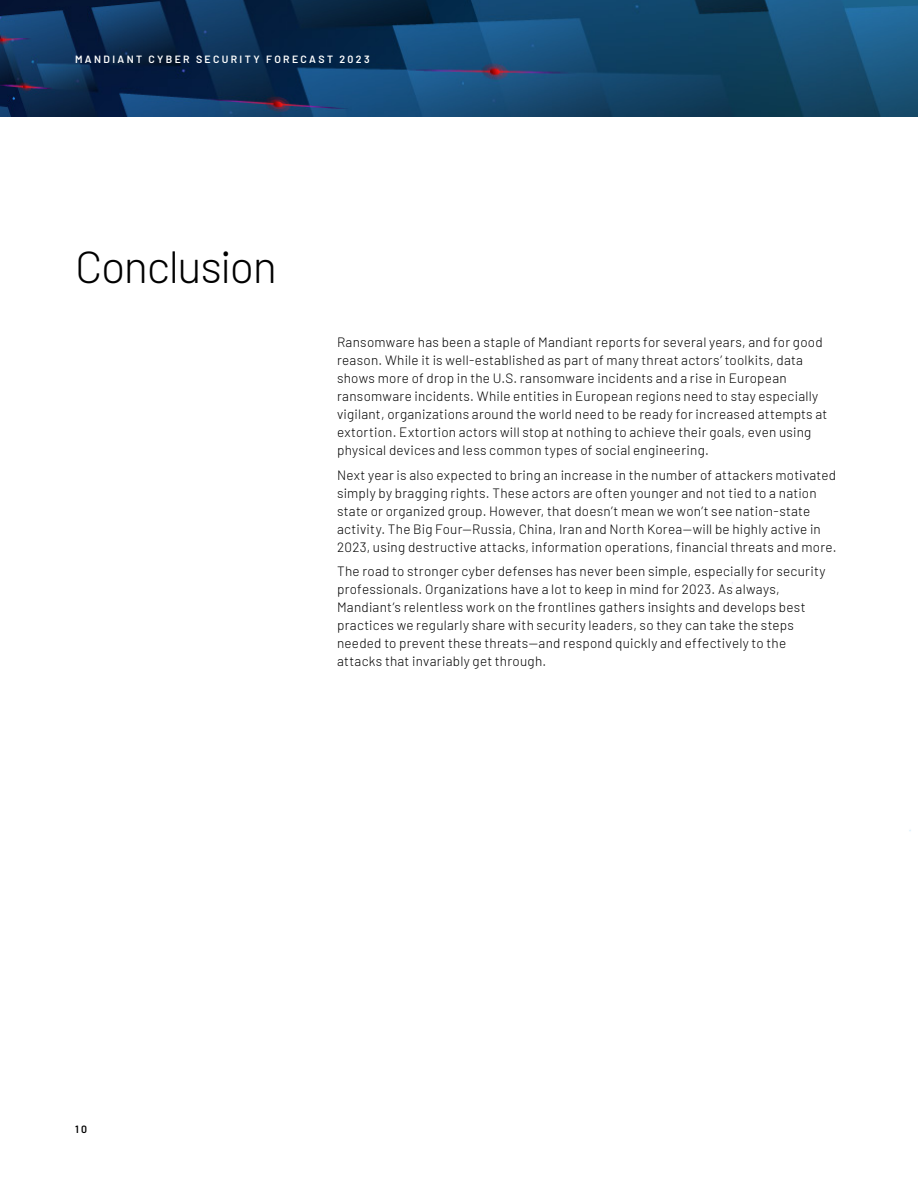
<style>
.page{position:relative;width:918px;height:1188px;background:#fff}
.page>*{position:absolute;margin:0;border:0;box-sizing:border-box;transform-origin:0 0}
.Headline{font:300 45px "Barlow";letter-spacing:-.03em;color:#000}
.Body{font:300 13.5px/18px "Barlow";letter-spacing:.02em;color:#000}
.t1{font:600 10.5px "Barlow";letter-spacing:.225em;color:#fff}
.t2{font:600 10.5px "Barlow";color:#000}
</style>
<div class="page">
<img style="left:0;top:0;width:918px;height:117px">
<p class="t1" style="left:75px;top:51px;width:296px">MANDIANT CYBER SECURITY FORECAST 2023</p>
<p class="Headline" style="left:75px;top:234px;width:203px">Conclusion</p>
<p class="Body" style="left:337px;top:332px;width:492px">Ransomware has been a staple of Mandiant reports for several years, and for good reason. While it is well-established as part of many threat actors’ toolkits, data shows more of drop in the U.S. ransomware incidents and a rise in European ransomware incidents. While entities in European regions need to stay especially vigilant, organizations around the world need to be ready for increased attempts at extortion. Extortion actors will stop at nothing to achieve their goals, even using physical devices and less common types of social engineering.</p>
<p class="Body" style="left:337px;top:465px;width:501px">Next year is also expected to bring an increase in the number of attackers motivated simply by bragging rights. These actors are often younger and not tied to a nation state or organized group. However, that doesn’t mean we won’t see nation-state activity. The Big Four—Russia, China, Iran and North Korea—will be highly active in 2023, using destructive attacks, information operations, financial threats and more.</p>
<p class="Body" style="left:337px;top:561px;width:490px">The road to stronger cyber defenses has never been simple, especially for security professionals. Organizations have a lot to keep in mind for 2023. As always, Mandiant’s relentless work on the frontlines gathers insights and develops best practices we regularly share with security leaders, so they can take the steps needed to prevent these threats—and respond quickly and effectively to the attacks that invariably get through.</p>
<p class="t2" style="left:75px;top:1121px;width:14px">10</p>
</div>
